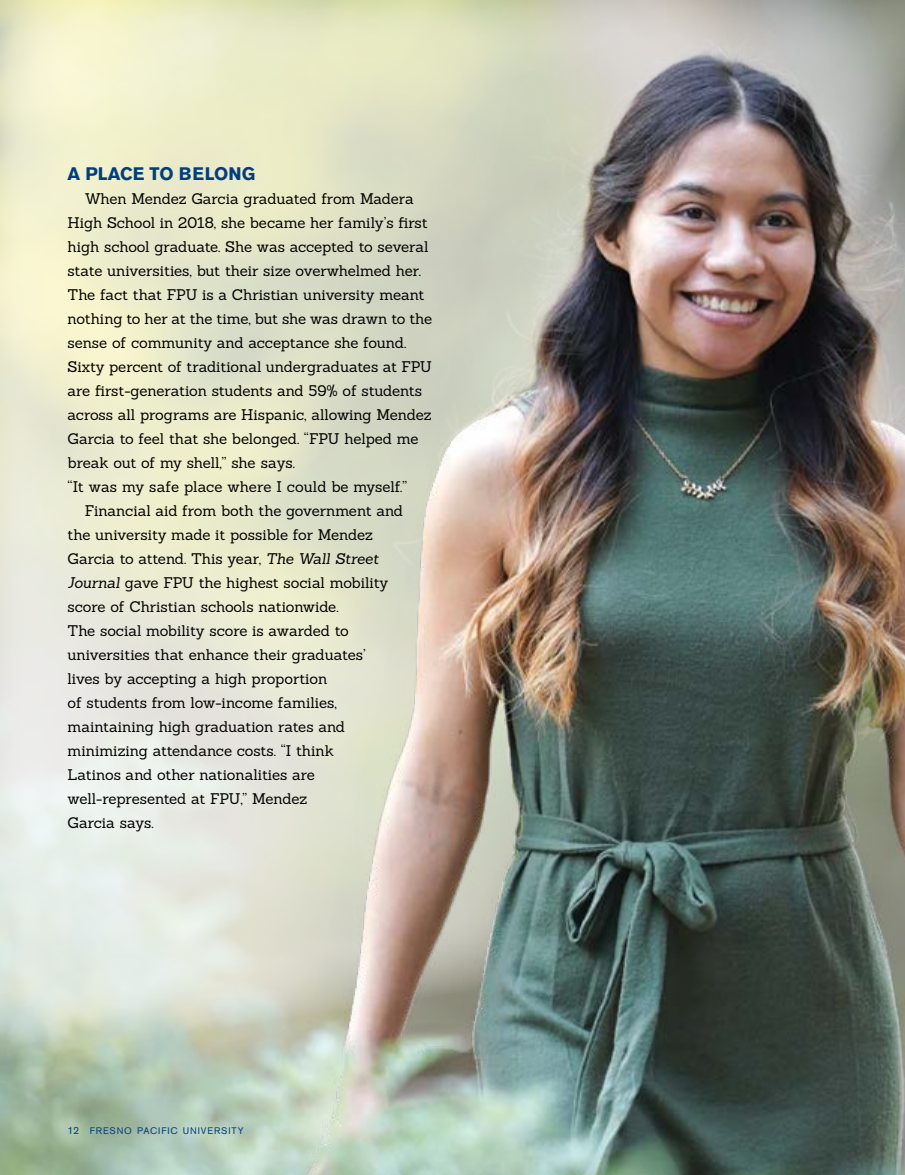
<style>
.page{position:relative;width:905px;height:1175px;background:#fff}
.page>*{position:absolute;margin:0;border:0;box-sizing:border-box;transform-origin:0 0}
.Subhead_grotesk_13_p{font:700 18px "Akzidenz Grotesk BE";color:#003e7e}
.BODY_10_16_sanchez{font:15px/24px "Sanchez";letter-spacing:-.005em;color:#000}
.t1{font:9.45px "Akzidenz Grotesk BE";letter-spacing:.095em;color:#003e7e}
.s1{font-style:italic}
.s2{font-size:10.5px}
</style>
<div class="page">
<svg style="left:0;top:0;width:274px;height:1069px;background:#e7e9d4"></svg>
<img style="left:274px;top:0;width:630px;height:1174px">
<p class="Subhead_grotesk_13_p" style="left:68px;top:163px;width:189px">A PLACE TO BELONG</p>
<p class="BODY_10_16_sanchez" style="left:68px;top:187px;width:366px;text-indent:17px">When Mendez Garcia graduated from Madera High School in 2018, she became her family’s first high school graduate. She was accepted to several state universities, but their size overwhelmed her.<br>The fact that FPU is a Christian university meant nothing to her at the time, but she was drawn to the sense of community and acceptance she found.<br>Sixty percent of traditional undergraduates at FPU are first-generation students and 59% of students across all programs are Hispanic, allowing Mendez Garcia to feel that she belonged. “FPU helped me break out of my shell,” she says.<br>“It was my safe place where I could be myself.”</p>
<p class="BODY_10_16_sanchez" style="left:68px;top:499px;width:337px;text-indent:17px">Financial aid from both the government and the university made it possible for Mendez Garcia to attend. This year, <span class="s1">The Wall Street Journal</span> gave FPU the highest social mobility score of Christian schools nationwide.<br>The social mobility score is awarded to universities that enhance their graduates’<br>lives by accepting a high proportion<br>of students from low-income families, maintaining high graduation rates and minimizing attendance costs. “I think<br>Latinos and other nationalities are well-represented at FPU,” Mendez<br>Garcia says.</p>
<p class="t1" style="left:68px;top:1125px;width:178px"><span class="s2">12</span> FRESNO PACIFIC UNIVERSITY</p>
</div>
